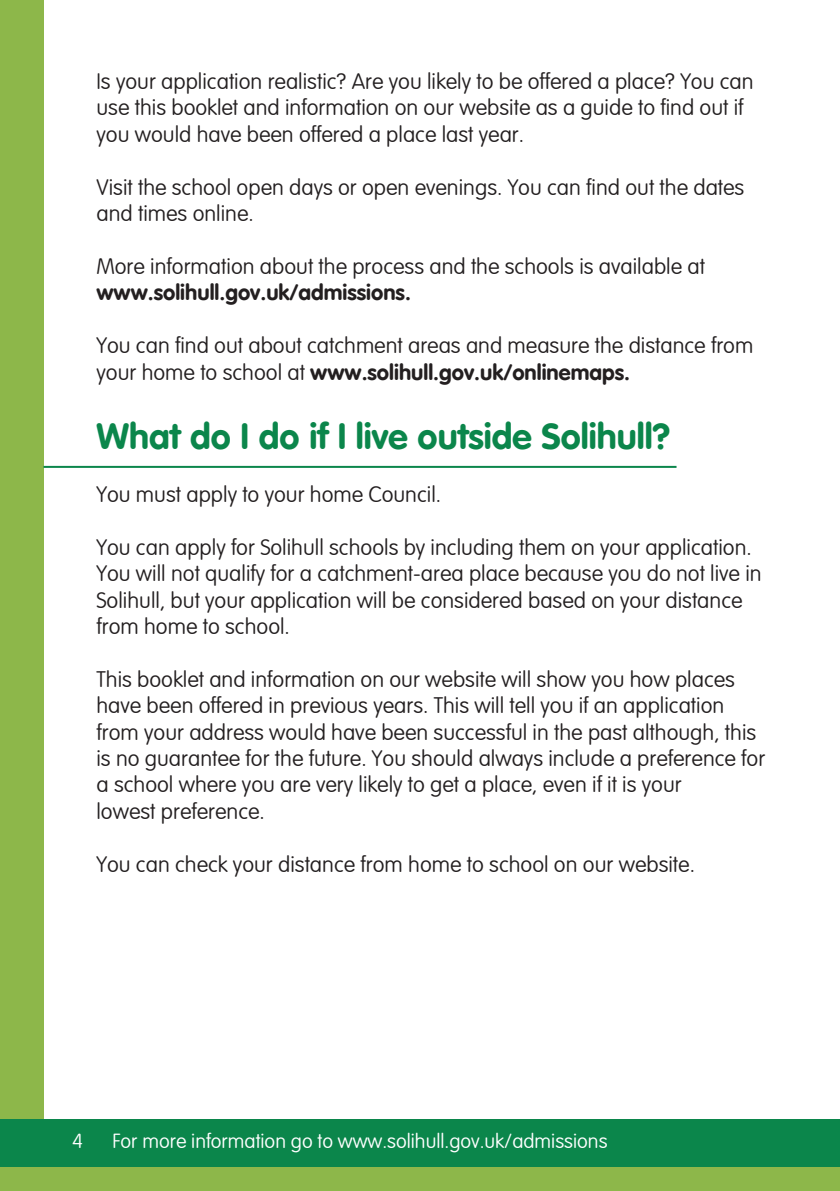
<style>
.page{position:relative;width:840px;height:1191px;background:#fff}
.page>*{position:absolute;margin:0;border:0;box-sizing:border-box;transform-origin:0 0}
.t1{font:36px "VAG Rounded Bold";color:#0b864b}
.t2{font:100 22px/26.4px "VAG Rounded";color:#231f20}
.t3{font:22px "VAG Rounded Bold";color:#231f20}
.t4{font:100 20px "VAG Rounded";color:#fff}
.s1{font-family:"VAG Rounded";font-weight:100}
</style>
<div class="page">
<div style="left:0;top:0;width:43px;height:1191px;background:#8db74a"></div>
<div style="left:0;top:1151px;width:839px;height:40px;background:#8db74a"></div>
<div style="left:0;top:1119px;width:839px;height:47px;background:#0b864b"></div>
<hr style="left:43px;top:466px;width:633px;height:2px;background:#0b864b">
<p class="t2" style="left:96px;top:69px;width:658px">Is your application realistic? Are you likely to be offered a place? You can use this booklet and information on our website as a guide to find out if you would have been offered a place last year.</p>
<p class="t2" style="left:96px;top:174px;width:649px">Visit the school open days or open evenings. You can find out the dates and times online.</p>
<p class="t2" style="left:96px;top:254px;width:609px">More information about the process and the schools is available at</p>
<p class="t3" style="left:96px;top:280px;width:316px">www.solihull.gov.uk/admissions.</p>
<p class="t2" style="left:96px;top:333px;width:658px">You can find out about catchment areas and measure the distance from</p>
<p class="t3" style="left:96px;top:359px;width:534px"><span class="s1">your home to school at</span> www.solihull.gov.uk/onlinemaps.</p>
<h1 class="t1" style="left:96px;top:415px;width:575px">What do I do if I live outside Solihull?</h1>
<p class="t2" style="left:96px;top:482px;width:346px">You must apply to your home Council.</p>
<p class="t2" style="left:96px;top:534px;width:666px">You can apply for Solihull schools by including them on your application.<br>You will not qualify for a catchment-area place because you do not live in Solihull, but your application will be considered based on your distance from home to school.</p>
<p class="t2" style="left:96px;top:666px;width:670px">This booklet and information on our website will show you how places have been offered in previous years. This will tell you if an application from your address would have been successful in the past although, this is no guarantee for the future. You should always include a preference for a school where you are very likely to get a place, even if it is your<br>lowest preference.</p>
<p class="t2" style="left:96px;top:851px;width:599px">You can check your distance from home to school on our website.</p>
<p class="t4" style="left:72px;top:1129px;width:12px">4</p>
<p class="t4" style="left:112px;top:1129px;width:496px">For more information go to www.solihull.gov.uk/admissions</p>
</div>
